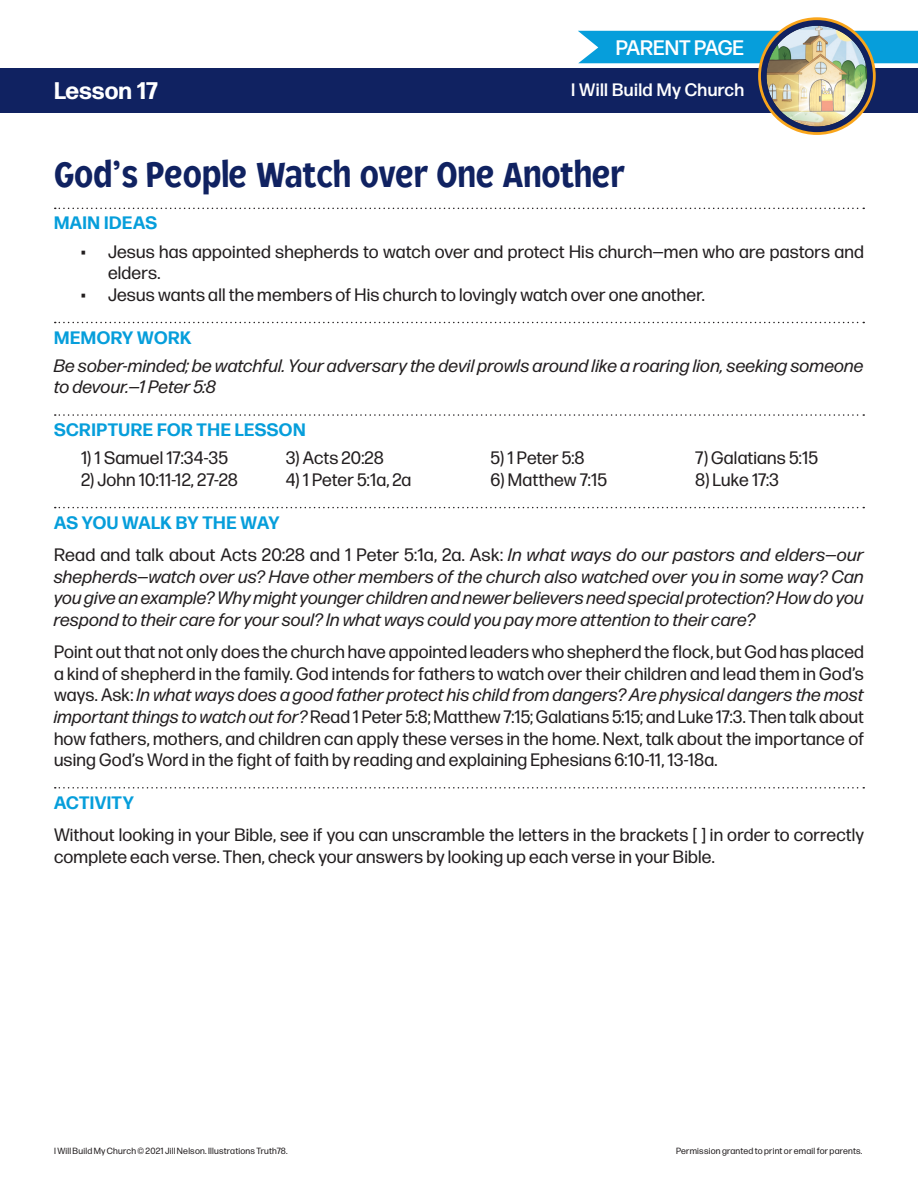
<style>
.page{position:relative;width:918px;height:1188px;background:#fff}
.page>*{position:absolute;margin:0;border:0;box-sizing:border-box;transform-origin:0 0}
.t1{font:700 42px "Loyola Pro";color:#102261}
.t2{font:700 24px "Forma DJR Text";color:#fff}
.t3{font:500 21px "Forma DJR Text";color:#fff}
.t4{font:18px/21.6px "Forma DJR Text";letter-spacing:.01em;color:#231f20}
.t5{font:italic 18px/21.6px "Forma DJR Text";letter-spacing:.01em;color:#231f20}
.t6{font:700 18px "Forma DJR Text";letter-spacing:.03em;color:#069edb}
.t7{font:500 18px "Forma DJR Text";letter-spacing:.02em;color:#fff}
.t8{font:9px "Forma DJR Text";letter-spacing:.025em;color:#231f20}
.s1{font-weight:700;color:#069edb}
.s2{font-style:italic}
</style>
<div class="page">
<svg style="left:578px;top:31px;width:340px;height:32px;background:#14a0d8"></svg>
<div style="left:0;top:68px;width:918px;height:45px;background:#102261"></div>
<div style="left:762px;top:22px;width:110px;height:109px;background:#102261;border-radius:50%"></div>
<div style="left:758px;top:17px;width:118px;height:118px;border:8px solid #f9a51b;border-radius:50%"></div>
<svg style="left:764px;top:23px;width:106px;height:106px"></svg>
<img style="left:767px;top:26px;width:100px;height:101px;border-radius:50px">
<div style="left:761px;top:20px;width:112px;height:112px;border:6px solid #102261;border-radius:50%"></div>
<svg style="left:55px;top:208px;width:809px;height:1px"></svg>
<svg style="left:55px;top:322px;width:809px;height:1px"></svg>
<svg style="left:55px;top:414px;width:809px;height:2px"></svg>
<svg style="left:55px;top:507px;width:809px;height:1px"></svg>
<svg style="left:55px;top:787px;width:809px;height:2px"></svg>
<h2 class="t2" style="left:54px;top:75px;width:105px">Lesson 17</h2>
<p class="t3" style="left:616px;top:34px;width:130px">PARENT PAGE</p>
<p class="t7" style="left:571px;top:78px;width:175px">I Will Build My Church</p>
<h1 class="t1" style="left:54px;top:150px;width:572px">God’s People Watch over One Another</h1>
<p class="t6" style="left:54px;top:211px;width:105px">MAIN IDEAS</p>
<p class="t4" style="left:108px;top:240px;width:757px;text-indent:-27px">• Jesus has appointed shepherds to watch over and protect His church—men who are pastors and elders.</p>
<p class="t4" style="left:81px;top:283px;width:625px">• Jesus wants all the members of His church to lovingly watch over one another.</p>
<p class="t6" style="left:54px;top:326px;width:139px">MEMORY WORK</p>
<p class="t5" style="left:54px;top:354px;width:811px">Be sober-minded; be watchful. Your adversary the devil prowls around like a roaring lion, seeking someone to devour.—1 Peter 5:8</p>
<p class="t6" style="left:54px;top:418px;width:253px">SCRIPTURE FOR THE LESSON</p>
<p class="t4" style="left:81px;top:447px;width:149px">1) 1 Samuel 17:34-35</p>
<p class="t4" style="left:81px;top:468px;width:158px">2) John 10:11-12, 27-28</p>
<p class="t4" style="left:695px;top:447px;width:124px">7) Galatians 5:15</p>
<p class="t4" style="left:695px;top:468px;width:85px">8) Luke 17:3</p>
<p class="t4" style="left:54px;top:506px;width:811px;line-height:32.4px"><span class="s1">AS YOU WALK BY THE WAY<br></span>Read and talk about Acts 20:28 and 1 Peter 5:1a, 2a. Ask: <span class="s2">In what ways do our pastors and elders—our</span></p>
<p class="t5" style="left:54px;top:565px;width:812px;text-align:justify">shepherds—watch over us? Have other members of the church also watched over you in some way? Can you give an example? Why might younger children and newer believers need special protection?How do you respond to their care for your soul? In what ways could you pay more attention to their care?</p>
<p class="t4" style="left:54px;top:641px;width:812px;text-align:justify">Point out that not only does the church have appointed leaders who shepherd the flock, but God has placed a kind of shepherd in the family. God intends for fathers to watch over their children and lead them in God’s ways. Ask: <span class="s2">In what ways does a good father protect his child from dangers? Are physical dangers the most important things to watch out for?</span> Read 1 Peter 5:8; Matthew 7:15; Galatians 5:15; and Luke 17:3. Then talk about how fathers, mothers, and children can apply these verses in the home. Next, talk about the importance of using God’s Word in the fight of faith by reading and explaining Ephesians 6:10-11, 13-18a.</p>
<p class="t6" style="left:54px;top:791px;width:81px">ACTIVITY</p>
<p class="t4" style="left:54px;top:824px;width:812px">Without looking in your Bible, see if you can unscramble the letters in the brackets [ ] in order to correctly complete each verse. Then, check your answers by looking up each verse in your Bible.</p>
<p class="t4" style="left:286px;top:447px;width:100px">3) Acts 20:28</p>
<p class="t4" style="left:286px;top:468px;width:127px">4) 1 Peter 5:1a, 2a</p>
<p class="t4" style="left:490px;top:447px;width:96px">5) 1 Peter 5:8</p>
<p class="t4" style="left:490px;top:468px;width:118px">6) Matthew 7:15</p>
<p class="t8" style="left:54px;top:1145px;width:235px">I Will Build My Church © 2021 Jill Nelson. Illustrations Truth78.</p>
<p class="t8" style="left:676px;top:1145px;width:188px">Permission granted to print or email for parents.</p>
</div>
